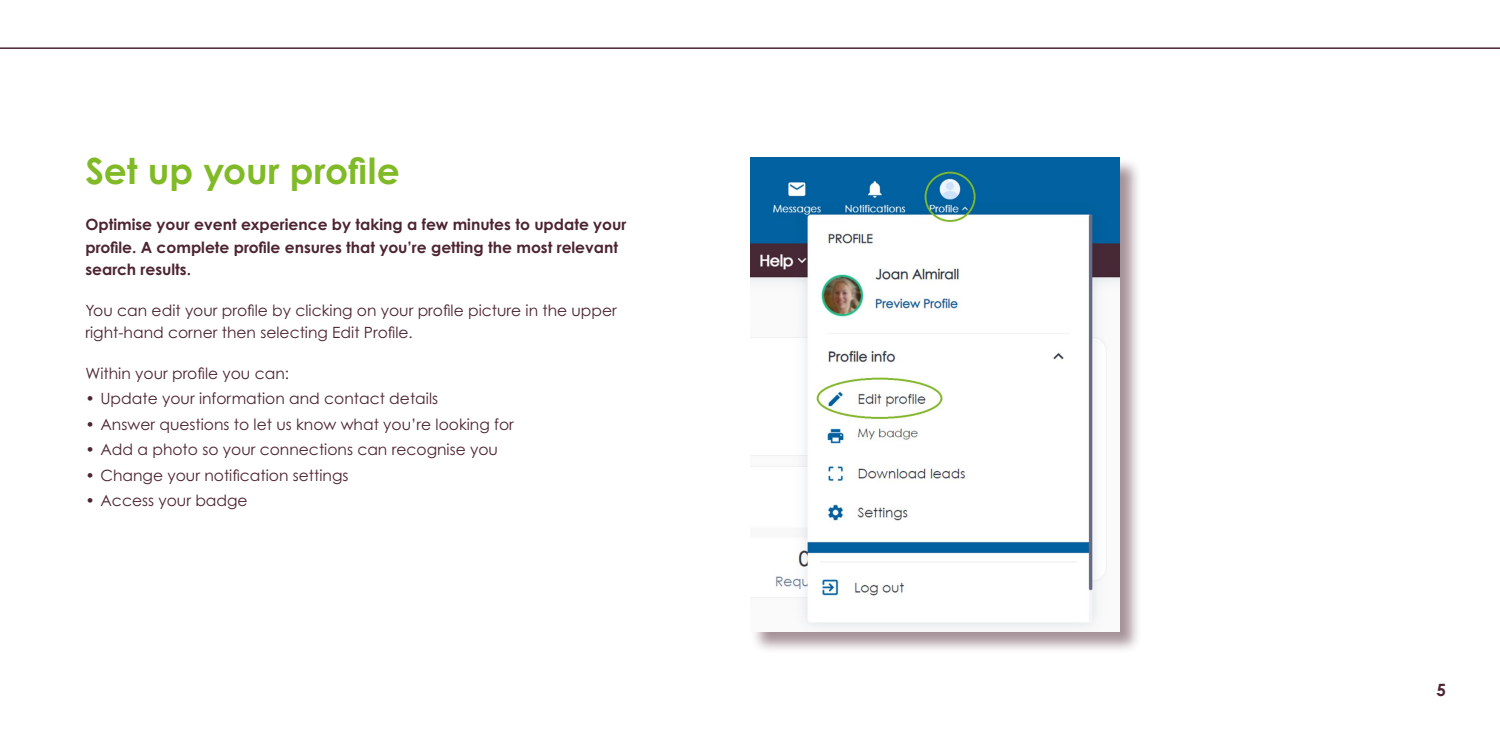
<style>
.page{position:relative;width:1500px;height:750px;background:#fff}
.page>*{position:absolute;margin:0;border:0;box-sizing:border-box;transform-origin:0 0}
.t1{font:700 36px "Century Gothic Pro";color:#80ba26}
.t2{font:700 16.95px "Century Gothic Pro";color:#4c2432}
.t3{font:15.45px/22.5px "Century Gothic Pro";color:#4c2432}
.t4{font:700 15.45px/22.5px "Century Gothic Pro";color:#4c2432}
</style>
<div class="page">
<hr style="left:0;top:47px;width:1500px;height:2px;background:#4c2432">
<div style="left:750px;top:157px;width:392px;height:497px;background:#4c2432;opacity:.5"></div>
<img style="left:750px;top:157px;width:370px;height:474px">
<h1 class="t1" style="left:86px;top:148px;width:316px">Set up your profile</h1>
<p class="t4" style="left:86px;top:213px;width:543px">Optimise your event experience by taking a few minutes to update your profile. A complete profile ensures that you’re getting the most relevant search results.</p>
<p class="t3" style="left:86px;top:299px;width:533px">You can edit your profile by clicking on your profile picture in the upper right-hand corner then selecting Edit Profile.</p>
<p class="t3" style="left:86px;top:362px;width:205px">Within your profile you can:</p>
<p class="t3" style="left:86px;top:387px;width:354px">• Update your information and contact details</p>
<p class="t3" style="left:86px;top:413px;width:430px">• Answer questions to let us know what you’re looking for</p>
<p class="t3" style="left:86px;top:438px;width:414px">• Add a photo so your connections can recognise you</p>
<p class="t3" style="left:86px;top:464px;width:265px">• Change your notification settings</p>
<p class="t3" style="left:86px;top:489px;width:164px">• Access your badge</p>
<p class="t2" style="left:1436px;top:679px;width:11px">5</p>
</div>
